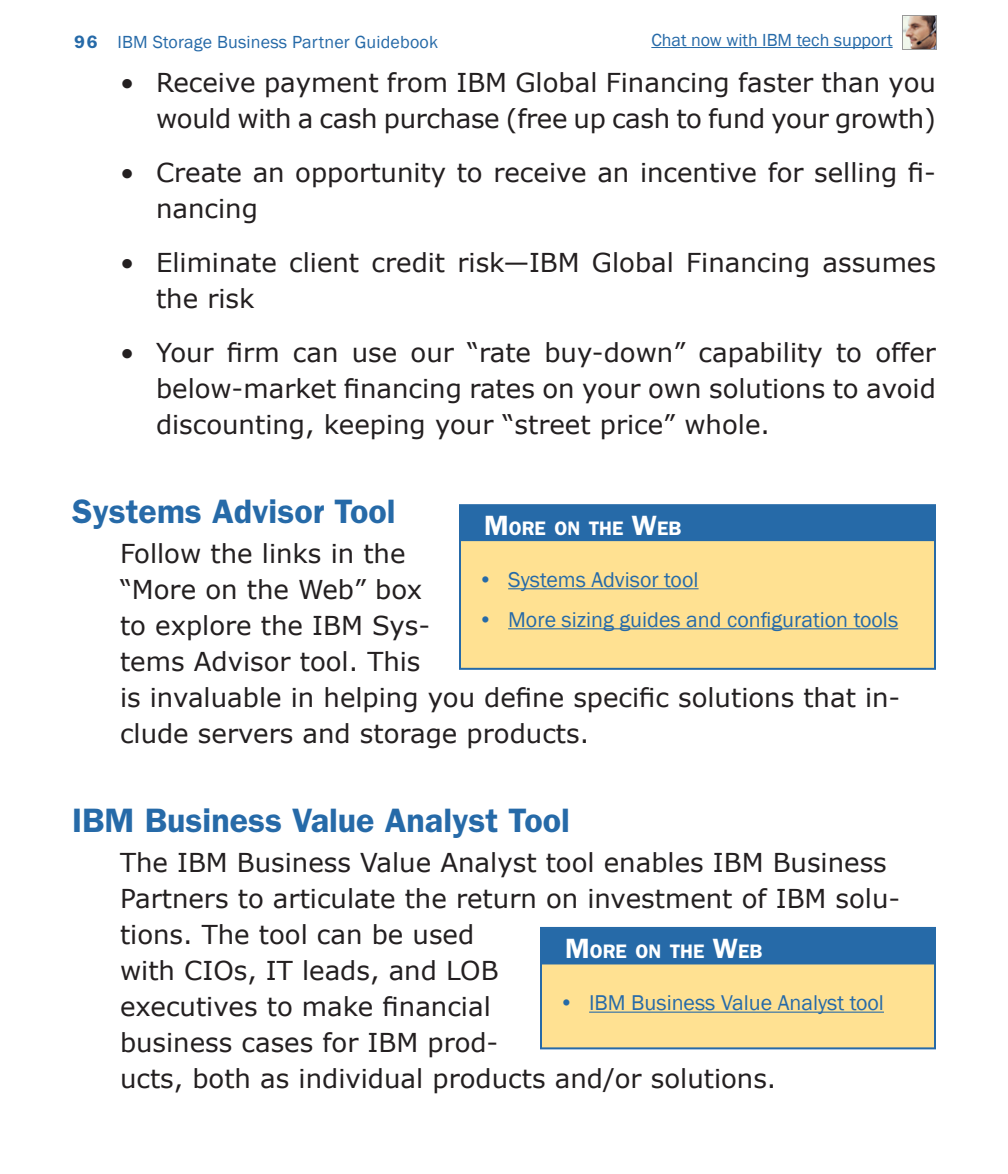
<style>
.page{position:relative;width:1008px;height:1174px;background:#fff}
.page>*{position:absolute;margin:0;border:0;box-sizing:border-box;transform-origin:0 0}
.t1{font:600 34px "Franklin Gothic";color:#266aa8}
.t1-2{font:26px/36px "Verdana";color:#231f20}
.bl1{font:26px/36px "Verdana";color:#231f20}
.bxt{font:22px "Franklin Gothic";color:#266aa8}
.bxh{font:600 19.6px "Franklin Gothic";color:#fff}
.t2{font:18px "Franklin Gothic";letter-spacing:.01em;color:#266aa8}
.s1{font-weight:600}
.s2{font-size:28px}
</style>
<div class="page">
<hr style="left:651px;top:47px;width:242px;height:1px;background:#266aa8">
<img style="left:902px;top:15px;width:34px;height:34px">
<div style="left:459px;top:504px;width:477px;height:166px;background:#ffe192;border:2px solid #266aa8"></div>
<div style="left:460px;top:505px;width:475px;height:36px;background:#266aa8"></div>
<hr style="left:508px;top:588px;width:191px;height:1px;background:#266aa8">
<hr style="left:508px;top:628px;width:390px;height:1px;background:#266aa8">
<div style="left:540px;top:927px;width:396px;height:122px;background:#ffe192;border:2px solid #266aa8"></div>
<div style="left:541px;top:928px;width:394px;height:36px;background:#266aa8"></div>
<hr style="left:589px;top:1011px;width:295px;height:1px;background:#266aa8">
<p class="t2" style="left:74px;top:31px;width:365px"><span class="s1">96</span> IBM Storage Business Partner Guidebook</p>
<p class="t2" style="left:651px;top:29px;width:243px">Chat now with IBM tech support</p>
<p class="bl1" style="left:120px;top:64px;width:818px;text-align:right">• Receive payment from IBM Global Financing faster than you would with a cash purchase (free up cash to fund your growth)</p>
<p class="bl1" style="left:156px;top:154px;width:781px;text-indent:-36px">• Create an opportunity to receive an incentive for selling fi&shy;nancing</p>
<p class="bl1" style="left:156px;top:244px;width:782px;text-indent:-36px">• Eliminate client credit risk—IBM Global Financing assumes the risk</p>
<p class="bl1" style="left:156px;top:334px;width:782px;text-align:justify;text-indent:-36px">• Your firm can use our “rate buy-down” capability to offer below-market financing rates on your own solutions to avoid discounting, keeping your “street price” whole.</p>
<p class="t1" style="left:72px;top:491px;width:325px">Systems Advisor Tool</p>
<p class="t1-2" style="left:120px;top:534px;width:782px">Follow the links in the<br>“More on the Web” box<br>to explore the IBM Sys-<br>tems Advisor tool. This<br>is invaluable in helping you define specific solutions that in&shy;clude servers and storage products.</p>
<p class="bxh" style="left:484px;top:517px;width:199px"><span class="s2">M</span>ORE ON THE <span class="s2">W</span>EB</p>
<p class="bxt" style="left:478px;top:566px;width:222px">• Systems Advisor tool</p>
<p class="bxt" style="left:478px;top:606px;width:422px">• More sizing guides and configuration tools</p>
<p class="t1" style="left:72px;top:800px;width:499px">IBM Business Value Analyst Tool</p>
<p class="t1-2" style="left:120px;top:843px;width:782px">The IBM Business Value Analyst tool enables IBM Business Partners to articulate the return on investment of IBM solu&shy;tions. The tool can be used<br>with CIOs, IT leads, and LOB<br>executives to make financial<br>business cases for IBM prod-<br>ucts, both as individual products and/or solutions.</p>
<p class="bxh" style="left:565px;top:940px;width:199px"><span class="s2">M</span>ORE ON THE <span class="s2">W</span>EB</p>
<p class="bxt" style="left:559px;top:989px;width:326px">• IBM Business Value Analyst tool</p>
</div>
